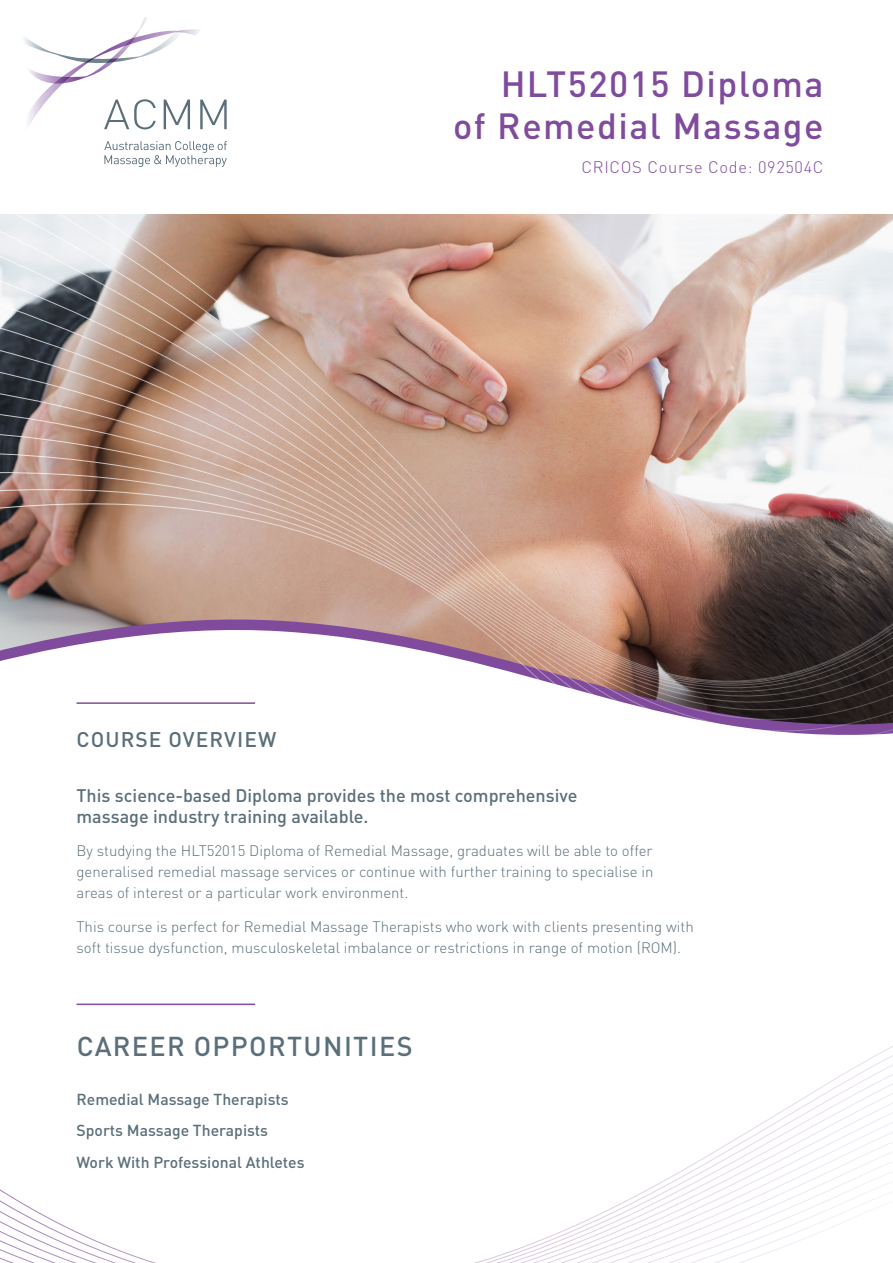
<style>
.page{position:relative;width:893px;height:1263px;background:#fff}
.page>*{position:absolute;margin:0;border:0;box-sizing:border-box;transform-origin:0 0}
.t1{font:500 36px/42px "DIN Pro";letter-spacing:.04em;color:#804b9d;text-align:right}
.t2{font:500 27px "DIN Pro";letter-spacing:.05em;color:#5b6f7b}
.t3{font:500 21px "DIN Pro";letter-spacing:.05em;color:#5b6f7b}
.t4{font:500 18px/21px "DIN Pro";color:#5b6f7b}
.t5{font:300 16.5px "DIN Pro";letter-spacing:.04em;color:#804b9d}
.t6{font:500 15.75px "DIN Pro";color:#5b6f7b}
.Body{font:300 15px/21px "DIN Pro";color:#5b6f7b;text-align:justify}
</style>
<div class="page">
<svg style="left:24px;top:17px;width:176px;height:75px"></svg>
<img style="left:0;top:92px;width:893px;height:643px">
<svg style="left:0;top:1105px;width:893px;height:158px"></svg>
<h1 class="t1" style="left:453px;top:61px;width:372px">HLT52015 Diploma<br>of Remedial Massage</h1>
<h2 class="t3" style="left:77px;top:725px;width:201px">COURSE OVERVIEW</h2>
<h1 class="t5" style="left:582px;top:156px;width:243px">CRICOS Course Code: 092504C</h1>
<p class="t4" style="left:77px;top:784px;width:502px">This science-based Diploma provides the most comprehensive massage industry training available.</p>
<p class="Body" style="left:77px;top:840px;width:579px">By studying the HLT52015 Diploma of Remedial Massage, graduates will be able to offer generalised remedial massage services or continue with further training to specialise in areas of interest or a particular work environment.</p>
<p class="Body" style="left:77px;top:915px;width:619px">This course is perfect for Remedial Massage Therapists who work with clients presenting with soft tissue dysfunction, musculoskeletal imbalance or restrictions in range of motion (ROM).</p>
<p class="t2" style="left:77px;top:1028px;width:337px">CAREER OPPORTUNITIES</p>
<h4 class="t6" style="left:77px;top:1088px;width:214px">Remedial Massage Therapists</h4>
<h4 class="t6" style="left:77px;top:1120px;width:193px">Sports Massage Therapists</h4>
<h4 class="t6" style="left:77px;top:1151px;width:230px">Work With Professional Athletes</h4>
</div>
